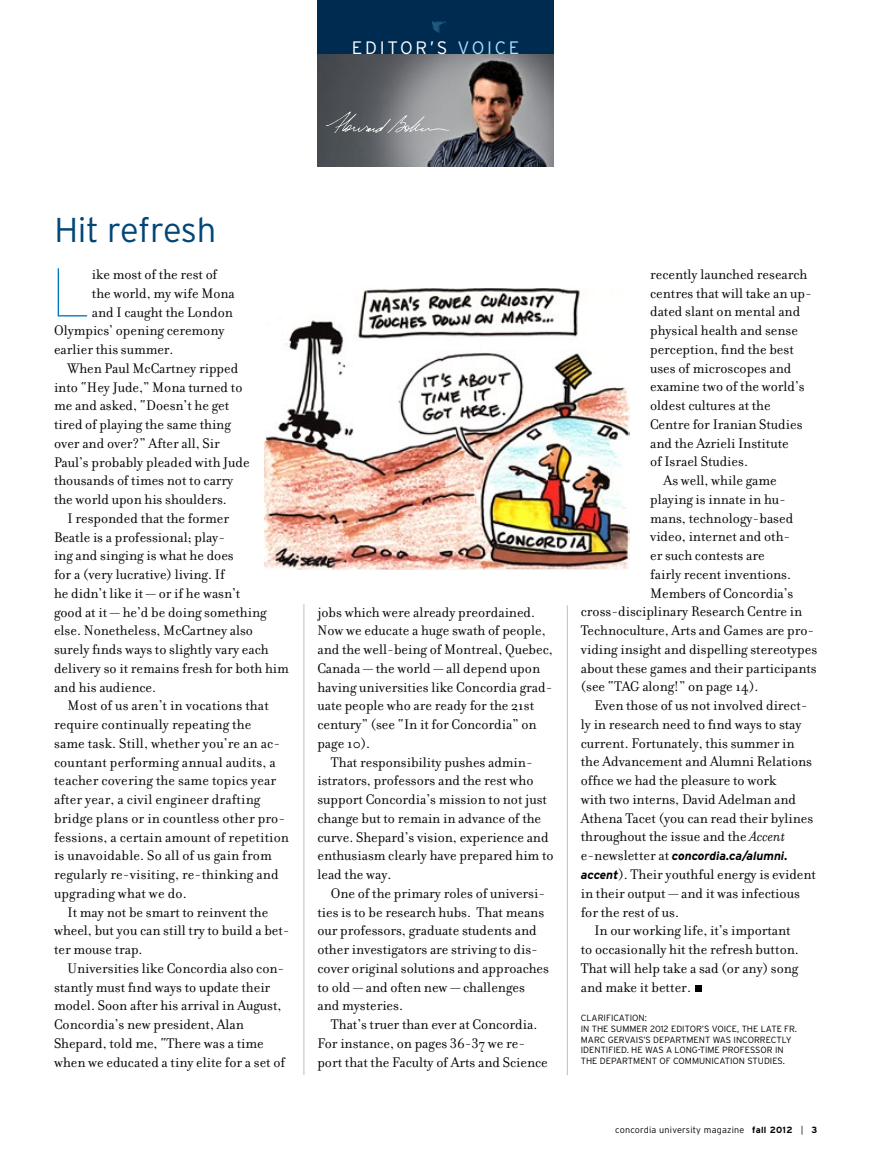
<style>
.page{position:relative;width:878px;height:1161px;background:#fff}
.page>*{position:absolute;margin:0;border:0;box-sizing:border-box;transform-origin:0 0}
.t1{font:200 67.5px "Helvetica Neue";color:#0076c0}
.t2{font:300 34.5px "Interstate";letter-spacing:-.01em;color:#004677}
.t3{font:300 18px "Interstate";color:#abe1fa}
.t4{font:300 18px "Interstate";color:#fff}
.t5{font:15px/18.8px "Filosofia";color:#000}
.t6{font:italic 700 12px "Interstate";color:#000}
.t7{font:300 9px "Interstate";letter-spacing:.025em;color:#000}
.s1{color:#fff}
.s2{font-style:italic}
.s3{font-family:"Filosofia";font-weight:400;font-style:normal;font-size:15px}
.s4{font-family:"Interstate";font-weight:700;font-style:italic;font-size:12px}
.s5{font-weight:700}
</style>
<div class="page">
<img style="left:317px;top:54px;width:237px;height:112px">
<div style="left:695px;top:985px;width:6px;height:7px;background:#000"></div>
<div style="left:317px;top:0;width:237px;height:54px;background:#002b50"></div>
<svg style="left:432px;top:21px;width:14px;height:12px"></svg>
<svg style="left:326px;top:112px;width:124px;height:21px;background:#848689"></svg>
<hr style="left:567px;top:605px;width:1px;height:470px;background:#bcbec0">
<hr style="left:303px;top:604px;width:1px;height:471px;background:#bcbec0">
<img style="left:264px;top:287px;width:366px;height:283px">
<p class="t4" style="left:352px;top:38px;width:25px">EDIT</p>
<p class="t3" style="left:400px;top:38px;width:98px"><span class="s1">OR’S</span> VOICE</p>
<h2 class="t2" style="left:54px;top:210px;width:163px">HIT REFRESH</h2>
<h1 class="t1" style="left:54px;top:254px;width:34px">L</h1>
<p class="t5" style="left:92px;top:265px;width:127px">ike most of the rest of</p>
<p class="t5" style="left:92px;top:284px;width:144px">the world, my wife Mona</p>
<p class="t5" style="left:92px;top:303px;width:142px">and I caught the London</p>
<p class="t5" style="left:54px;top:321px;width:172px">Olympics’ opening ceremony</p>
<p class="t5" style="left:54px;top:340px;width:121px">earlier this summer.</p>
<p class="t5" style="left:68px;top:359px;width:172px">When Paul McCartney ripped</p>
<p class="t5" style="left:54px;top:378px;width:190px">into “Hey Jude,” Mona turned to</p>
<p class="t5" style="left:54px;top:396px;width:177px">me and asked, “Doesn’t he get</p>
<p class="t5" style="left:54px;top:415px;width:178px">tired of playing the same thing</p>
<p class="t5" style="left:54px;top:434px;width:167px">over and over?” After all, Sir</p>
<p class="t5" style="left:54px;top:453px;width:197px">Paul’s probably pleaded with Jude</p>
<p class="t5" style="left:54px;top:471px;width:181px">thousands of times not to carry</p>
<p class="t5" style="left:54px;top:490px;width:174px">the world upon his shoulders.</p>
<p class="t5" style="left:68px;top:509px;width:163px">I responded that the former</p>
<p class="t5" style="left:54px;top:528px;width:173px">Beatle is a professional; play-</p>
<p class="t5" style="left:54px;top:546px;width:181px">ing and singing is what he does</p>
<p class="t5" style="left:54px;top:565px;width:172px">for a (very lucrative) living. If</p>
<p class="t5" style="left:54px;top:584px;width:188px">he didn’t like it — or if he wasn’t</p>
<p class="t5" style="left:54px;top:603px;width:214px">good at it — he’d be doing something</p>
<p class="t5" style="left:54px;top:621px;width:200px">else. Nonetheless, McCartney also</p>
<p class="t5" style="left:54px;top:640px;width:216px">surely finds ways to slightly vary each</p>
<p class="t5" style="left:54px;top:659px;width:236px">delivery so it remains fresh for both him</p>
<p class="t5" style="left:54px;top:678px;width:104px">and his audience.</p>
<p class="t5" style="left:68px;top:696px;width:203px">Most of us aren’t in vocations that</p>
<p class="t5" style="left:54px;top:715px;width:199px">require continually repeating the</p>
<p class="t5" style="left:54px;top:734px;width:228px">same task. Still, whether you’re an ac-</p>
<p class="t5" style="left:54px;top:753px;width:223px">countant performing annual audits, a</p>
<p class="t5" style="left:54px;top:771px;width:224px">teacher covering the same topics year</p>
<p class="t5" style="left:54px;top:790px;width:208px">after year, a civil engineer drafting</p>
<p class="t5" style="left:54px;top:809px;width:233px">bridge plans or in countless other pro-</p>
<p class="t5" style="left:54px;top:828px;width:236px">fessions, a certain amount of repetition</p>
<p class="t5" style="left:54px;top:846px;width:219px">is unavoidable. So all of us gain from</p>
<p class="t5" style="left:54px;top:865px;width:226px">regularly re-visiting, re-thinking and</p>
<p class="t5" style="left:54px;top:884px;width:134px">upgrading what we do.</p>
<p class="t5" style="left:68px;top:903px;width:202px">It may not be smart to reinvent the</p>
<p class="t5" style="left:54px;top:921px;width:237px">wheel, but you can still try to build a bet-</p>
<p class="t5" style="left:54px;top:940px;width:90px">ter mouse trap.</p>
<p class="t5" style="left:68px;top:959px;width:218px">Universities like Concordia also con-</p>
<p class="t5" style="left:54px;top:978px;width:218px">stantly must find ways to update their</p>
<p class="t5" style="left:54px;top:996px;width:229px">model. Soon after his arrival in August,</p>
<p class="t5" style="left:54px;top:1015px;width:191px">Concordia’s new president, Alan</p>
<p class="t5" style="left:54px;top:1034px;width:211px">Shepard, told me, “There was a time</p>
<p class="t5" style="left:54px;top:1053px;width:232px">when we educated a tiny elite for a set of</p>
<p class="t5" style="left:317px;top:603px;width:237px">jobs which were already preordained.<br>Now we educate a huge swath of people, and the well-being of Montreal, Quebec, Canada — the world — all depend upon having universities like Concordia grad&shy;uate people who are ready for the 21st century” (see “In it for Concordia” on page 10).</p>
<p class="t5" style="left:317px;top:753px;width:238px;text-indent:14px">That responsibility pushes admin&shy;istrators, professors and the rest who support Concordia’s mission to not just change but to remain in advance of the curve. Shepard’s vision, experience and enthusiasm clearly have prepared him to lead the way.</p>
<p class="t5" style="left:317px;top:884px;width:233px;text-indent:14px">One of the primary roles of universi&shy;ties is to be research hubs. That means our professors, graduate students and other investigators are striving to dis&shy;cover original solutions and approaches to old — and often new — challenges and mysteries.</p>
<p class="t5" style="left:317px;top:1015px;width:232px;text-indent:14px">That’s truer than ever at Concordia.<br>For instance, on pages 36-37 we re&shy;port that the Faculty of Arts and Science</p>
<p class="t5" style="left:650px;top:265px;width:159px">recently launched research</p>
<p class="t5" style="left:650px;top:284px;width:163px">centres that will take an up-</p>
<p class="t5" style="left:650px;top:303px;width:152px">dated slant on mental and</p>
<p class="t5" style="left:650px;top:321px;width:149px">physical health and sense</p>
<p class="t5" style="left:650px;top:340px;width:145px">perception, find the best</p>
<p class="t5" style="left:650px;top:359px;width:143px">uses of microscopes and</p>
<p class="t5" style="left:650px;top:378px;width:156px">examine two of the world’s</p>
<p class="t5" style="left:650px;top:396px;width:122px">oldest cultures at the</p>
<p class="t5" style="left:650px;top:415px;width:154px">Centre for Iranian Studies</p>
<p class="t5" style="left:650px;top:434px;width:140px">and the Azrieli Institute</p>
<p class="t5" style="left:650px;top:453px;width:99px">of Israel Studies.</p>
<p class="t5" style="left:663px;top:471px;width:114px">As well, while game</p>
<p class="t5" style="left:650px;top:490px;width:137px">playing is innate in hu-</p>
<p class="t5" style="left:650px;top:509px;width:145px">mans, technology-based</p>
<p class="t5" style="left:650px;top:528px;width:142px">video, internet and oth-</p>
<p class="t5" style="left:650px;top:546px;width:116px">er such contests are</p>
<p class="t5" style="left:650px;top:565px;width:142px">fairly recent inventions.</p>
<p class="t5" style="left:650px;top:584px;width:145px">Members of Concordia’s</p>
<p class="t5" style="left:581px;top:603px;width:223px">cross-disciplinary Research Centre in</p>
<p class="t5" style="left:581px;top:621px;width:235px">Technoculture, Arts and Games are pro-</p>
<p class="t5" style="left:581px;top:640px;width:238px">viding insight and dispelling stereotypes</p>
<p class="t5" style="left:581px;top:659px;width:237px">about these games and their participants</p>
<p class="t5" style="left:581px;top:678px;width:179px">(see “TAG along!” on page 14).</p>
<p class="t5" style="left:594px;top:696px;width:215px">Even those of us not involved direct-</p>
<p class="t5" style="left:581px;top:715px;width:222px">ly in research need to find ways to stay</p>
<p class="t5" style="left:581px;top:734px;width:215px">current. Fortunately, this summer in</p>
<p class="t5" style="left:581px;top:753px;width:233px">the Advancement and Alumni Relations</p>
<p class="t5" style="left:581px;top:771px;width:197px">office we had the pleasure to work</p>
<p class="t5" style="left:581px;top:790px;width:217px">with two interns, David Adelman and</p>
<p class="t5" style="left:581px;top:809px;width:234px">Athena Tacet (you can read their bylines</p>
<p class="t5" style="left:581px;top:828px;width:206px">throughout the issue and the <span class="s2">Accent</span></p>
<p class="t6" style="left:581px;top:849px;width:208px"><span class="s3">e-newsletter at</span> concordia.ca/alumni.</p>
<p class="t5" style="left:580px;top:865px;width:237px"><span class="s4">accent</span>). Their youthful energy is evident</p>
<p class="t5" style="left:581px;top:884px;width:220px">in their output — and it was infectious</p>
<p class="t5" style="left:581px;top:903px;width:100px">for the rest of us.</p>
<p class="t5" style="left:594px;top:921px;width:198px">In our working life, it’s important</p>
<p class="t5" style="left:581px;top:940px;width:219px">to occasionally hit the refresh button.</p>
<p class="t5" style="left:581px;top:959px;width:219px">That will help take a sad (or any) song</p>
<p class="t5" style="left:581px;top:978px;width:112px">and make it better.</p>
<p class="t7" style="left:580px;top:1013px;width:22px">CLARIFIC</p>
<p class="t7" style="left:619px;top:1013px;width:29px">ATION:</p>
<p class="t7" style="left:580px;top:1024px;width:18px">IN THE</p>
<p class="t7" style="left:611px;top:1024px;width:19px">SUMMER</p>
<p class="t7" style="left:650px;top:1024px;width:98px">2012 EDITOR’S VOICE, THE</p>
<p class="t7" style="left:760px;top:1024px;width:38px">LATE FR.</p>
<p class="t7" style="left:580px;top:1034px;width:102px">MARC GERVAIS’S DEPARTME</p>
<p class="t7" style="left:698px;top:1034px;width:62px">NT WAS I NCORRECT</p>
<p class="t7" style="left:781px;top:1034px;width:11px">LY</p>
<p class="t7" style="left:580px;top:1045px;width:26px">IDENTIFIED</p>
<p class="t7" style="left:626px;top:1045px;width:79px">. HE WAS A LONG-TIME</p>
<p class="t7" style="left:722px;top:1045px;width:24px">PROFESS</p>
<p class="t7" style="left:760px;top:1045px;width:25px">OR IN</p>
<p class="t7" style="left:580px;top:1056px;width:7px">THE</p>
<p class="t7" style="left:600px;top:1056px;width:29px">DEPARTME</p>
<p class="t7" style="left:645px;top:1056px;width:124px">NT OF COMMUNICATION STUDIES</p>
<p class="t7" style="left:782px;top:1056px;width:4px">.</p>
<p class="t7" style="left:615px;top:1125px;width:203px">CONCORDIA UNIVERSITY MAGAZINE <span class="s5">fall 2012</span> | <span class="s5">3</span></p>
</div>
